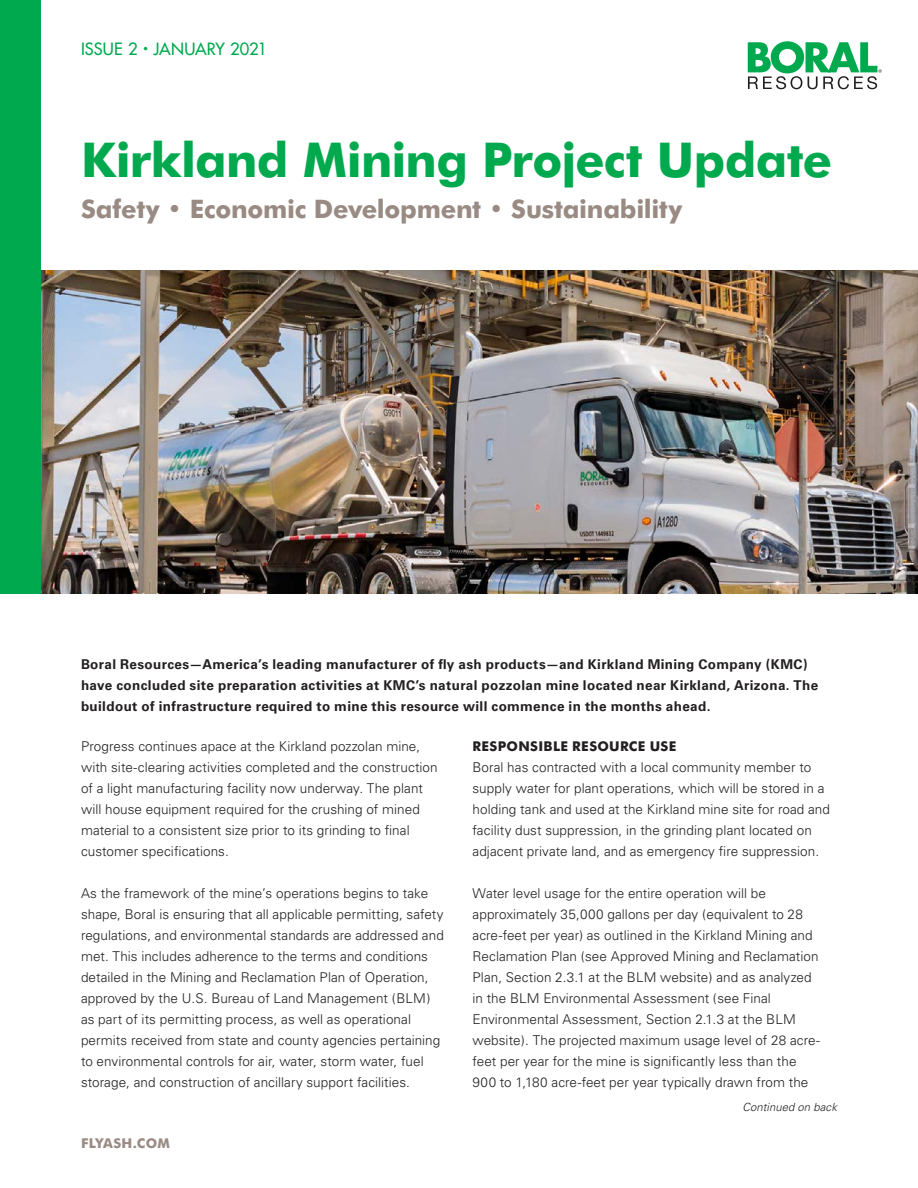
<style>
.page{position:relative;width:918px;height:1188px;background:#fff}
.page>*{position:absolute;margin:0;border:0;box-sizing:border-box;transform-origin:0 0}
.t1{font:700 48px "Futura BT";letter-spacing:-.015em;color:#00a94e}
.t2{font:700 25.5px "Futura BT";letter-spacing:-.01em;color:#998b83}
.t3{font:16.5px "Futura";color:#00a94e}
.t4{font:300 13.5px/21px "Univers";letter-spacing:.005em;color:#231f20}
.t5{font:700 13.5px/21px "Univers CE";letter-spacing:.025em;color:#231f20}
.t6{font:700 13.5px "Futura BT";letter-spacing:.025em;color:#231f20}
.t7{font:700 13.5px "Futura BT";letter-spacing:.025em;color:#998b83}
.t8{font:italic 300 11.25px "Univers";letter-spacing:.015em;color:#231f20}
</style>
<div class="page">
<svg style="left:748px;top:41px;width:134px;height:48px"></svg>
<img style="left:40px;top:270px;width:878px;height:324px">
<div style="left:0;top:0;width:40px;height:594px;background:#00a94e"></div>
<p class="t3" style="left:81px;top:38px;width:188px">ISSUE 2 <sup>•</sup> JANUARY 2021</p>
<p class="t1" style="left:81px;top:131px;width:753px">Kirkland Mining Project Update</p>
<p class="t2" style="left:81px;top:193px;width:603px">Safety • Economic Development • Sustainability</p>
<p class="t5" style="left:81px;top:654px;width:739px">Boral Resources—America’s leading manufacturer of fly ash products—and Kirkland Mining Company (KMC) have concluded site preparation activities at KMC’s natural pozzolan mine located near Kirkland, Arizona. The buildout of infrastructure required to mine this resource will commence in the months ahead.</p>
<p class="t4" style="left:81px;top:735px;width:358px">Progress continues apace at the Kirkland pozzolan mine, with site-clearing activities completed and the construction of a light manufacturing facility now underway. The plant will house equipment required for the crushing of mined material to a consistent size prior to its grinding to final customer specifications.</p>
<p class="t4" style="left:81px;top:882px;width:364px">As the framework of the mine’s operations begins to take shape, Boral is ensuring that all applicable permitting, safety regulations, and environmental standards are addressed and met. This includes adherence to the terms and conditions detailed in the Mining and Reclamation Plan of Operation, approved by the U.S. Bureau of Land Management (BLM) as part of its permitting process, as well as operational permits received from state and county agencies pertaining to environmental controls for air, water, storm water, fuel storage, and construction of ancillary support facilities.</p>
<p class="t7" style="left:81px;top:1134px;width:90px">FLYASH.COM</p>
<p class="t6" style="left:472px;top:738px;width:205px">RESPONSIBLE RESOURCE USE</p>
<p class="t4" style="left:472px;top:756px;width:359px">Boral has contracted with a local community member to supply water for plant operations, which will be stored in a holding tank and used at the Kirkland mine site for road and facility dust suppression, in the grinding plant located on adjacent private land, and as emergency fire suppression.</p>
<p class="t4" style="left:472px;top:882px;width:349px">Water level usage for the entire operation will be approximately 35,000 gallons per day (equivalent to 28 acre-feet per year) as outlined in the Kirkland Mining and Reclamation Plan (see Approved Mining and Reclamation Plan, Section 2.3.1 at the BLM website) and as analyzed in the BLM Environmental Assessment (see Final Environmental Assessment, Section 2.1.3 at the BLM website). The projected maximum usage level of 28 acre&shy;feet per year for the mine is significantly less than the 900 to 1,180 acre-feet per year typically drawn from the</p>
<p class="t8" style="left:743px;top:1100px;width:96px">Continued on back</p>
</div>
